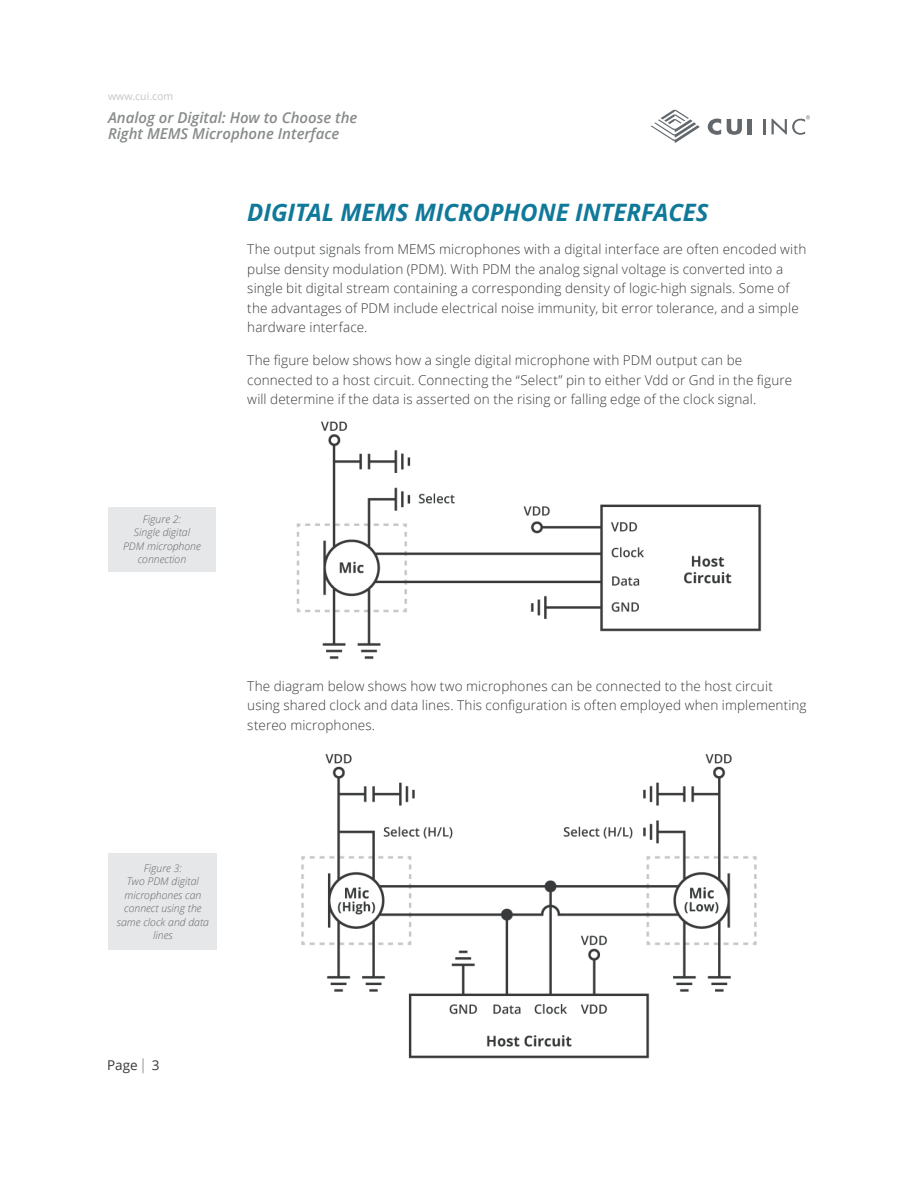
<style>
.page{position:relative;width:918px;height:1188px;background:#fff}
.page>*{position:absolute;margin:0;border:0;box-sizing:border-box;transform-origin:0 0}
.t1{font:italic 700 24px "Open Sans";letter-spacing:-.005em;color:#10799a}
.t2{font:italic 600 15px/16.5px "Open Sans";color:#888b8c}
.t3{font:300 13.5px/19.5px "Open Sans";letter-spacing:.01em;color:#37393a}
.t4{font:13.5px "Open Sans";color:#37393a}
.t5{font:italic 300 10.5px/13.5px "Open Sans";color:#63666a;text-align:center}
.t6{font:10.5px "Open Sans";color:#c7c6c5}
</style>
<div class="page">
<svg style="left:651px;top:109px;width:49px;height:34px"></svg>
<svg style="left:763px;top:119px;width:2px;height:15px"></svg>
<svg style="left:708px;top:119px;width:13px;height:16px"></svg>
<svg style="left:727px;top:119px;width:15px;height:16px"></svg>
<hr style="left:748px;top:119px;width:4px;height:15px;background:#63686c">
<svg style="left:772px;top:115px;width:38px;height:20px"></svg>
<svg style="left:143px;top:1058px;width:1px;height:15px"></svg>
<div style="left:108px;top:507px;width:108px;height:65px;background:#e6e7e8"></div>
<div style="left:109px;top:854px;width:108px;height:96px;background:#e6e7e8"></div>
<img style="left:296px;top:421px;width:466px;height:239px">
<img style="left:301px;top:754px;width:456px;height:305px">
<p class="t6" style="left:108px;top:89px;width:67px">www.cui.com</p>
<p class="t2" style="left:108px;top:109px;width:251px">Analog or Digital: How to Choose the<br>Right MEMS Microphone Interface</p>
<p class="t5" style="left:123px;top:512px;width:79px">Figure 2:<br>Single digital<br>PDM microphone connection</p>
<h1 class="t1" style="left:247px;top:196px;width:463px">DIGITAL MEMS MICROPHONE INTERFACES</h1>
<p class="t3" style="left:247px;top:239px;width:561px">The output signals from MEMS microphones with a digital interface are often encoded with pulse density modulation (PDM). With PDM the analog signal voltage is converted into a single bit digital stream containing a corresponding density of logic-high signals. Some of the advantages of PDM include electrical noise immunity, bit error tolerance, and a simple hardware interface.</p>
<p class="t3" style="left:247px;top:350px;width:546px">The figure below shows how a single digital microphone with PDM output can be connected to a host circuit. Connecting the “Select” pin to either Vdd or Gnd in the figure will determine if the data is asserted on the rising or falling edge of the clock signal.</p>
<p class="t3" style="left:247px;top:676px;width:561px">The diagram below shows how two microphones can be connected to the host circuit using shared clock and data lines. This configuration is often employed when implementing stereo microphones.</p>
<p class="t5" style="left:117px;top:861px;width:94px">Figure 3:<br>Two PDM digital microphones can connect using the same clock and data lines</p>
<p class="t4" style="left:107px;top:1056px;width:54px">Page 3</p>
</div>
